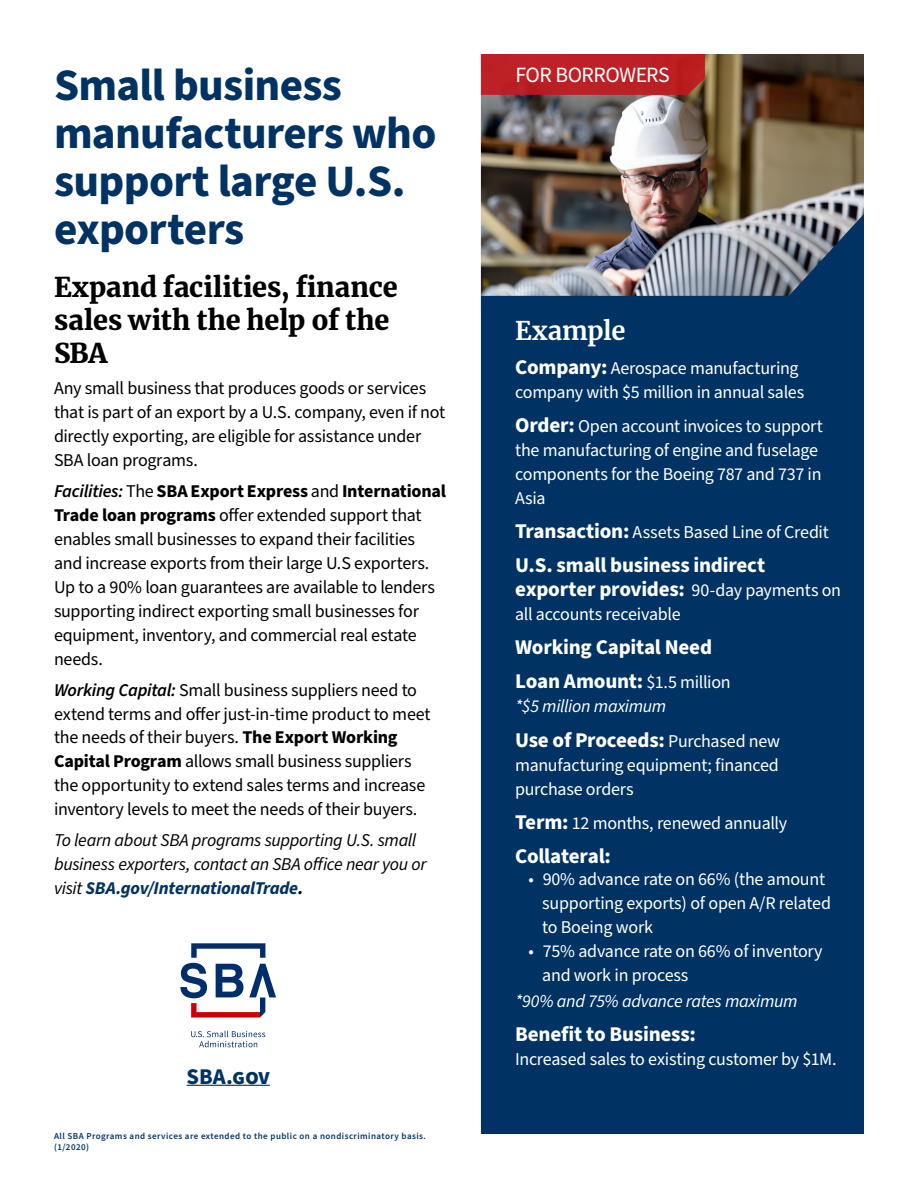
<style>
.page{position:relative;width:918px;height:1188px;background:#fff}
.page>*{position:absolute;margin:0;border:0;box-sizing:border-box;transform-origin:0 0}
.Header__Topic_Left{font:700 45px/48px "Source Sans Pro";letter-spacing:-.015em;color:#003363}
.Subhead__Topic_Left{font:900 27px/33px "Merriweather";color:#000}
.Sidebar_Header__Whit{font:700 25.5px "Merriweather";letter-spacing:-.005em;color:#fff}
.Copy__Intro{font:700 22.5px "Source Sans Pro";letter-spacing:-.01em;color:#003363}
.Image_Caption{font:21.75px "Source Sans Pro";letter-spacing:-.025em;color:#fff}
.Sidebar_White_Copy{font:700 21px/24px "Source Sans Pro";letter-spacing:-.01em;color:#fff}
.Copy__Body{font:18px/24px "Source Sans Pro";letter-spacing:-.015em;color:#000}
.Sidebar_White_Copy-2{font:18px/24px "Source Sans Pro";letter-spacing:-.015em;color:#fff}
.Copy__Body-2{font:italic 18px/24px "Source Sans Pro";letter-spacing:-.015em;color:#000}
.Sidebar_White_Copy-3{font:italic 18px "Source Sans Pro";letter-spacing:-.02em;color:#fff}
.Mousetype{font:600 9px/10.8px "Source Sans Pro";letter-spacing:.05em;color:#003363}
.s1{font-weight:600;font-style:italic}
.s2{font-weight:700}
.s3{font-weight:700;color:#003363}
.s4{font-weight:700;font-size:21px}
.s5{font-weight:400;font-size:18px}
</style>
<div class="page">
<img style="left:481px;top:54px;width:383px;height:160px">
<svg style="left:481px;top:214px;width:383px;height:920px;background:#0a3965"></svg>
<svg style="left:481px;top:54px;width:224px;height:41px;background:#ba2024"></svg>
<svg style="left:180px;top:943px;width:96px;height:74px"></svg>
<svg style="left:191px;top:1031px;width:74px;height:16px"></svg>
<hr style="left:187px;top:1085px;width:83px;height:1px;background:#003363">
<h1 class="Header__Topic_Left" style="left:54px;top:62px;width:384px">Small business manufacturers who support large U.S. exporters</h1>
<h2 class="Subhead__Topic_Left" style="left:54px;top:270px;width:345px">Expand facilities, finance sales with the help of the<br>SBA</h2>
<p class="Copy__Body" style="left:54px;top:377px;width:393px">Any small business that produces goods or services that is part of an export by a U.S. company, even if not directly exporting, are eligible for assistance under SBA loan programs.</p>
<p class="Copy__Body" style="left:54px;top:479px;width:394px"><span class="s1">Facilities:</span> The <span class="s2">SBA Export Express</span> and <span class="s2">International Trade loan programs</span> offer extended support that enables small businesses to expand their facilities and increase exports from their large U.S exporters.<br>Up to a 90% loan guarantees are available to lenders supporting indirect exporting small businesses for equipment, inventory, and commercial real estate needs.</p>
<p class="Copy__Body" style="left:54px;top:678px;width:378px"><span class="s1">Working Capital:</span> Small business suppliers need to extend terms and offer just-in-time product to meet the needs of their buyers. <span class="s2">The Export Working Capital Program</span> allows small business suppliers the opportunity to extend sales terms and increase inventory levels to meet the needs of their buyers.</p>
<p class="Copy__Body-2" style="left:54px;top:829px;width:374px">To learn about SBA programs supporting U.S. small business exporters, contact an SBA office near you or visit <span class="s3">SBA.gov/InternationalTrade</span><span class="s2">.</span></p>
<p class="Copy__Intro" style="left:187px;top:1061px;width:85px">SBA.gov</p>
<p class="Mousetype" style="left:54px;top:1130px;width:374px">All SBA Programs and services are extended to the public on a nondiscriminatory basis. (1/2020)</p>
<p class="Image_Caption" style="left:515px;top:60px;width:156px">FOR BORROWERS</p>
<h2 class="Sidebar_Header__Whit" style="left:515px;top:313px;width:112px">Example</h2>
<p class="Sidebar_White_Copy-2" style="left:515px;top:356px;width:291px"><span class="s4">Company:</span> Aerospace manufacturing company with $5 million in annual sales</p>
<p class="Sidebar_White_Copy-2" style="left:515px;top:415px;width:309px"><span class="s4">Order:</span> Open account invoices to support the manufacturing of engine and fuselage components for the Boeing 787 and 737 in<br>Asia</p>
<p class="Sidebar_White_Copy-2" style="left:515px;top:521px;width:315px"><span class="s4">Transaction:</span> Assets Based Line of Credit</p>
<p class="Sidebar_White_Copy" style="left:515px;top:554px;width:327px">U.S. small business indirect exporter provides: <span class="s5">90-day payments on</span></p>
<p class="Sidebar_White_Copy-2" style="left:515px;top:603px;width:167px">all accounts receivable</p>
<p class="Sidebar_White_Copy" style="left:515px;top:636px;width:198px">Working Capital Need</p>
<p class="Sidebar_White_Copy" style="left:515px;top:670px;width:217px">Loan Amount: <span class="s5">$1.5 million</span></p>
<p class="Sidebar_White_Copy-3" style="left:515px;top:694px;width:153px">*$5 million maximum</p>
<p class="Sidebar_White_Copy" style="left:515px;top:728px;width:266px">Use of Proceeds: <span class="s5">Purchased new</span></p>
<p class="Sidebar_White_Copy-2" style="left:515px;top:753px;width:265px">manufacturing equipment; financed purchase orders</p>
<p class="Sidebar_White_Copy-2" style="left:515px;top:811px;width:274px"><span class="s4">Term:</span> 12 months, renewed annually</p>
<p class="Sidebar_White_Copy" style="left:515px;top:844px;width:97px">Collateral:</p>
<p class="Sidebar_White_Copy-2" style="left:542px;top:868px;width:290px;text-indent:-13px">• 90% advance rate on 66% (the amount supporting exports) of open A/R related to Boeing work</p>
<p class="Sidebar_White_Copy-2" style="left:542px;top:940px;width:282px;text-indent:-13px">• 75% advance rate on 66% of inventory and work in process</p>
<p class="Sidebar_White_Copy-3" style="left:515px;top:989px;width:284px">*90% and 75% advance rates maximum</p>
<p class="Sidebar_White_Copy" style="left:515px;top:1022px;width:182px">Benefit to Business:</p>
<p class="Sidebar_White_Copy-2" style="left:515px;top:1048px;width:323px">Increased sales to existing customer by $1M.</p>
</div>
